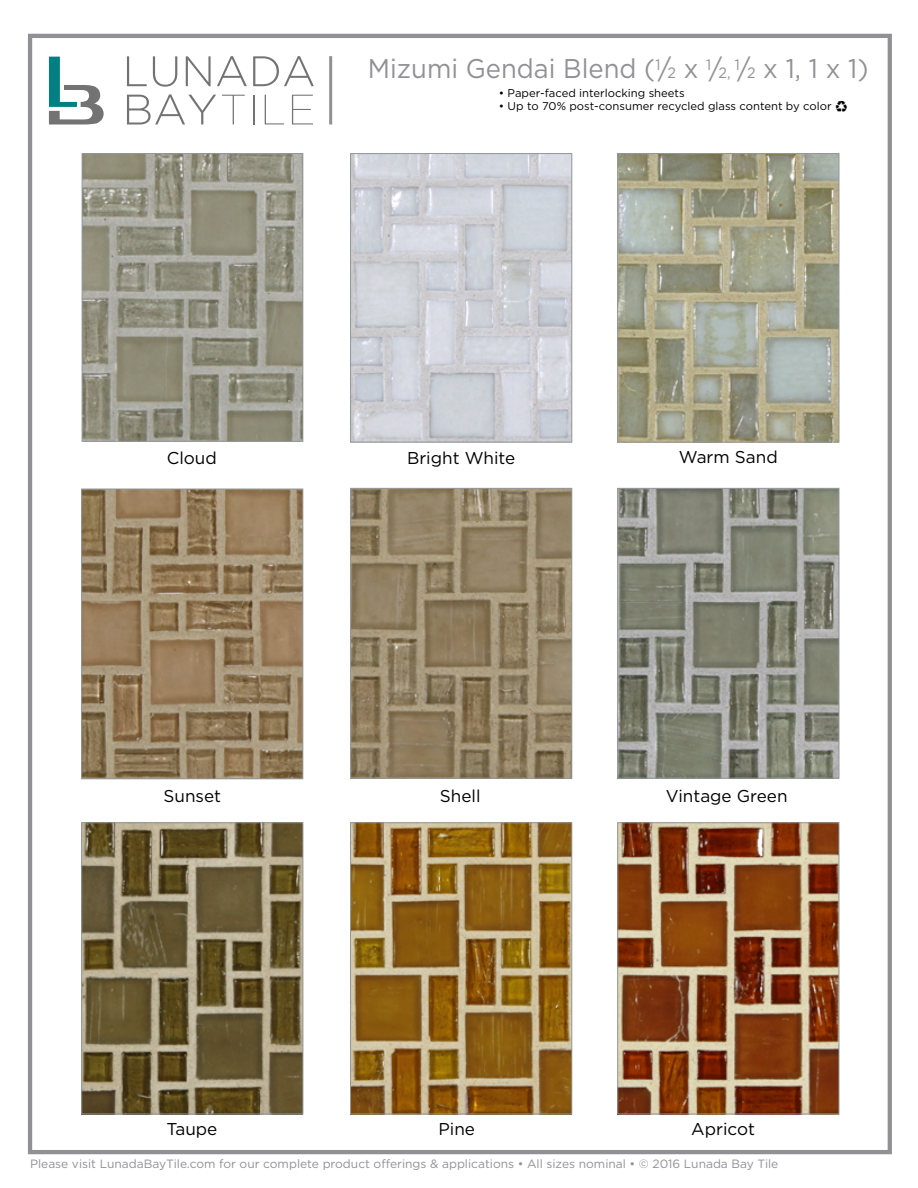
<style>
.page{position:relative;width:918px;height:1188px;background:#fff}
.page>*{position:absolute;margin:0;border:0;box-sizing:border-box;transform-origin:0 0}
.t1{font:27px "Gotham";color:#919195;scale:.95 1}
.t2{font:17.1px "Gotham";color:#000}
.t3{font:12px "Gotham";color:#919195}
.t4{font:11.25px "Gotham";color:#000}
.s1{font-size:15px}
.s2{font-family:"Recycle"}
</style>
<div class="page">
<img style="left:620px;top:490px;width:217px;height:286px">
<div style="left:618px;top:488px;width:221px;height:290px;border:1px solid #92989b"></div>
<img style="left:352px;top:490px;width:218px;height:286px">
<div style="left:350px;top:488px;width:222px;height:290px;border:1px solid #92989b"></div>
<img style="left:84px;top:155px;width:217px;height:284px">
<div style="left:82px;top:153px;width:221px;height:288px;border:1px solid #92989b"></div>
<img style="left:620px;top:155px;width:217px;height:285px">
<div style="left:618px;top:153px;width:221px;height:289px;border:1px solid #92989b"></div>
<img style="left:352px;top:155px;width:218px;height:285px">
<div style="left:350px;top:153px;width:222px;height:289px;border:1px solid #92989b"></div>
<img style="left:83px;top:491px;width:218px;height:286px">
<div style="left:81px;top:489px;width:222px;height:290px;border:1px solid #92989b"></div>
<div style="left:28px;top:34px;width:864px;height:1120px;border:4px solid #919195"></div>
<svg style="left:127px;top:56px;width:20px;height:30px"></svg>
<svg style="left:153px;top:56px;width:24px;height:31px"></svg>
<svg style="left:186px;top:56px;width:25px;height:30px"></svg>
<svg style="left:217px;top:56px;width:30px;height:30px"></svg>
<svg style="left:253px;top:56px;width:61px;height:30px"></svg>
<svg style="left:127px;top:94px;width:89px;height:31px"></svg>
<svg style="left:222px;top:95px;width:23px;height:29px"></svg>
<svg style="left:253px;top:95px;width:1px;height:29px"></svg>
<svg style="left:265px;top:95px;width:19px;height:29px"></svg>
<svg style="left:292px;top:95px;width:21px;height:29px"></svg>
<svg style="left:49px;top:57px;width:55px;height:68px"></svg>
<hr style="left:329px;top:56px;width:3px;height:69px;background:#919195">
<img style="left:620px;top:825px;width:217px;height:287px">
<div style="left:618px;top:823px;width:221px;height:291px;border:1px solid #92989b"></div>
<img style="left:352px;top:825px;width:218px;height:287px">
<div style="left:350px;top:823px;width:222px;height:291px;border:1px solid #92989b"></div>
<img style="left:83px;top:825px;width:218px;height:287px">
<div style="left:81px;top:823px;width:222px;height:291px;border:1px solid #92989b"></div>
<h2 class="t2" style="left:167px;top:447px;width:52px">Cloud</h2>
<h1 class="t1" style="left:368px;top:51px;width:528px">Mizumi Gendai Blend (<sup>1</sup>/<span class="s1">2</span> x <sup>1</sup>/<span class="s1">2, </span><sup>1</sup>/<span class="s1">2</span> x 1, 1 x 1)</h1>
<p class="t4" style="left:499px;top:85px;width:187px">• Paper-faced interlocking sheets</p>
<p class="t4" style="left:499px;top:99px;width:350px">• Up to 70% post-consumer recycled glass content by color <span class="s2">C</span></p>
<h2 class="t2" style="left:407px;top:447px;width:110px">Bright White</h2>
<h2 class="t2" style="left:679px;top:446px;width:100px">Warm Sand</h2>
<h2 class="t2" style="left:440px;top:785px;width:42px">Shell</h2>
<h2 class="t2" style="left:164px;top:785px;width:59px">Sunset</h2>
<h2 class="t2" style="left:666px;top:785px;width:123px">Vintage Green</h2>
<h2 class="t2" style="left:167px;top:1118px;width:52px">Taupe</h2>
<h2 class="t2" style="left:438px;top:1118px;width:38px">Pine</h2>
<h2 class="t2" style="left:691px;top:1118px;width:65px">Apricot</h2>
<p class="t3" style="left:30px;top:1156px;width:750px">Please visit LunadaBayTile.com for our complete product offerings &amp; applications • All sizes nominal • © 2016 Lunada Bay Tile</p>
</div>
